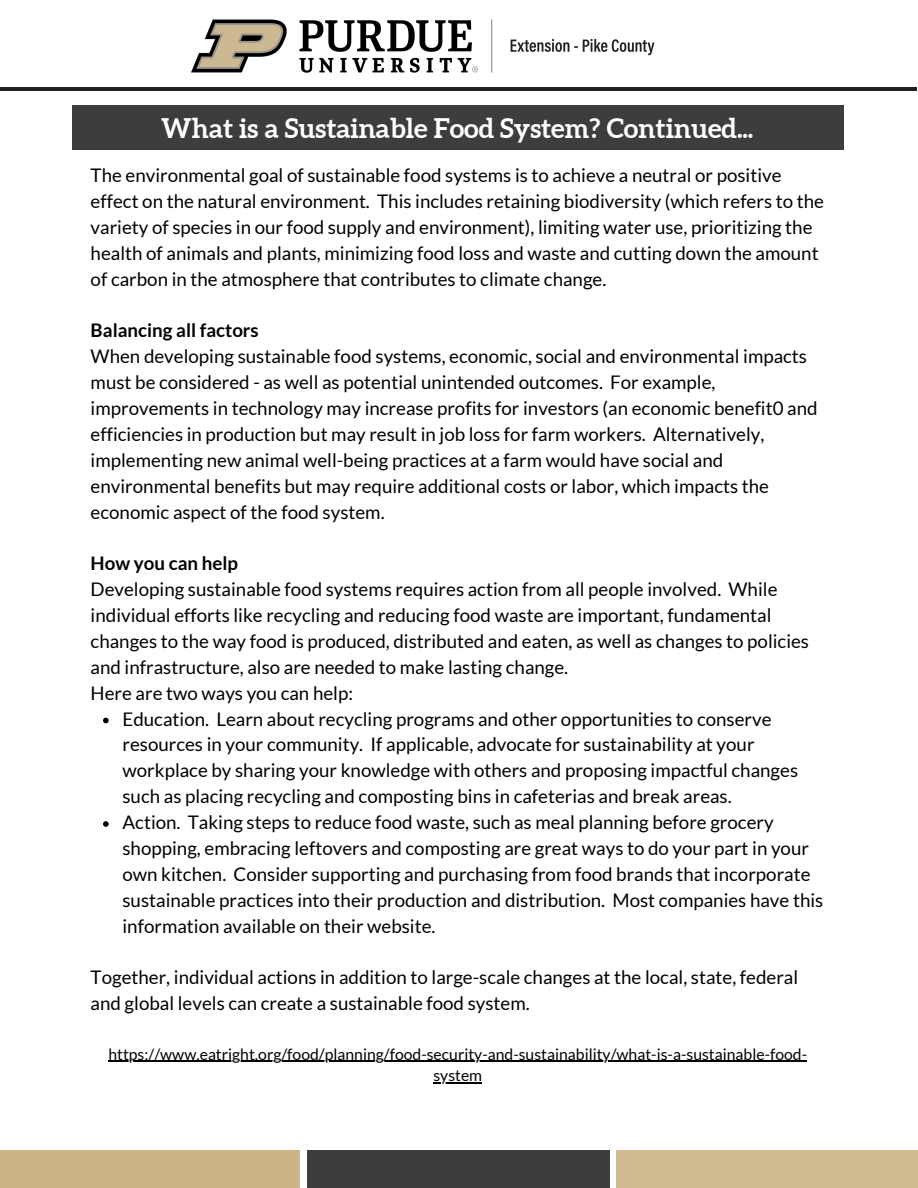
<style>
.page{position:relative;width:918px;height:1188px;background:#fff}
.page>*{position:absolute;margin:0;border:0;box-sizing:border-box;transform-origin:0 0}
.t1{font:700 27px "Aleo";color:#fff}
.t2{font:18.75px/25.8px "Lato";color:#000}
.t3{font:15.75px "Lato";color:#000}
.s1{font-weight:700}
</style>
<div class="page">
<div style="left:0;top:1151px;width:300px;height:37px;background:#cbb587"></div>
<div style="left:307px;top:1151px;width:302px;height:37px;background:#3d3d3d"></div>
<div style="left:617px;top:1151px;width:301px;height:37px;background:#cfb991"></div>
<hr style="left:0;top:87px;width:917px;height:4px;background:#231f20">
<div style="left:72px;top:106px;width:772px;height:44px;background:#3d3d3d"></div>
<img style="left:191px;top:19px;width:464px;height:54px">
<svg style="left:103px;top:718px;width:6px;height:5px"></svg>
<svg style="left:103px;top:821px;width:6px;height:6px"></svg>
<hr style="left:108px;top:1061px;width:699px;height:1px;background:#000">
<hr style="left:433px;top:1082px;width:49px;height:1px;background:#000">
<p class="t1" style="left:161px;top:112px;width:594px">What is a Sustainable Food System? Continued...</p>
<h1 class="t2" style="left:91px;top:162px;width:735px">The environmental goal of sustainable food systems is to achieve a neutral or positive effect on the natural environment. This includes retaining biodiversity (which refers to the variety of species in our food supply and environment), limiting water use, prioritizing the health of animals and plants, minimizing food loss and waste and cutting down the amount of carbon in the atmosphere that contributes to climate change.</h1>
<h2 class="t2" style="left:91px;top:317px;width:728px"><span class="s1">Balancing all factors<br></span>When developing sustainable food systems, economic, social and environmental impacts must be considered - as well as potential unintended outcomes. For example, improvements in technology may increase profits for investors (an economic benefit0 and efficiencies in production but may result in job loss for farm workers. Alternatively, implementing new animal well-being practices at a farm would have social and environmental benefits but may require additional costs or labor, which impacts the economic aspect of the food system.</h2>
<h2 class="t2" style="left:91px;top:550px;width:720px"><span class="s1">How you can help<br></span>Developing sustainable food systems requires action from all people involved. While individual efforts like recycling and reducing food waste are important, fundamental changes to the way food is produced, distributed and eaten, as well as changes to policies and infrastructure, also are needed to make lasting change.<br>Here are two ways you can help:</h2>
<h2 class="t2" style="left:123px;top:705px;width:677px">Education. Learn about recycling programs and other opportunities to conserve resources in your community. If applicable, advocate for sustainability at your workplace by sharing your knowledge with others and proposing impactful changes such as placing recycling and composting bins in cafeterias and break areas.</h2>
<p class="t2" style="left:123px;top:809px;width:702px">Action. Taking steps to reduce food waste, such as meal planning before grocery shopping, embracing leftovers and composting are great ways to do your part in your own kitchen. Consider supporting and purchasing from food brands that incorporate sustainable practices into their production and distribution. Most companies have this information available on their website.</p>
<p class="t2" style="left:91px;top:964px;width:709px">Together, individual actions in addition to large-scale changes at the local, state, federal and global levels can create a sustainable food system.</p>
<h2 class="t3" style="left:108px;top:1044px;width:700px">https://www.eatright.org/food/planning/food-security-and-sustainability/what-is-a-sustainable-food-</h2>
<p class="t3" style="left:433px;top:1066px;width:50px">system</p>
</div>
